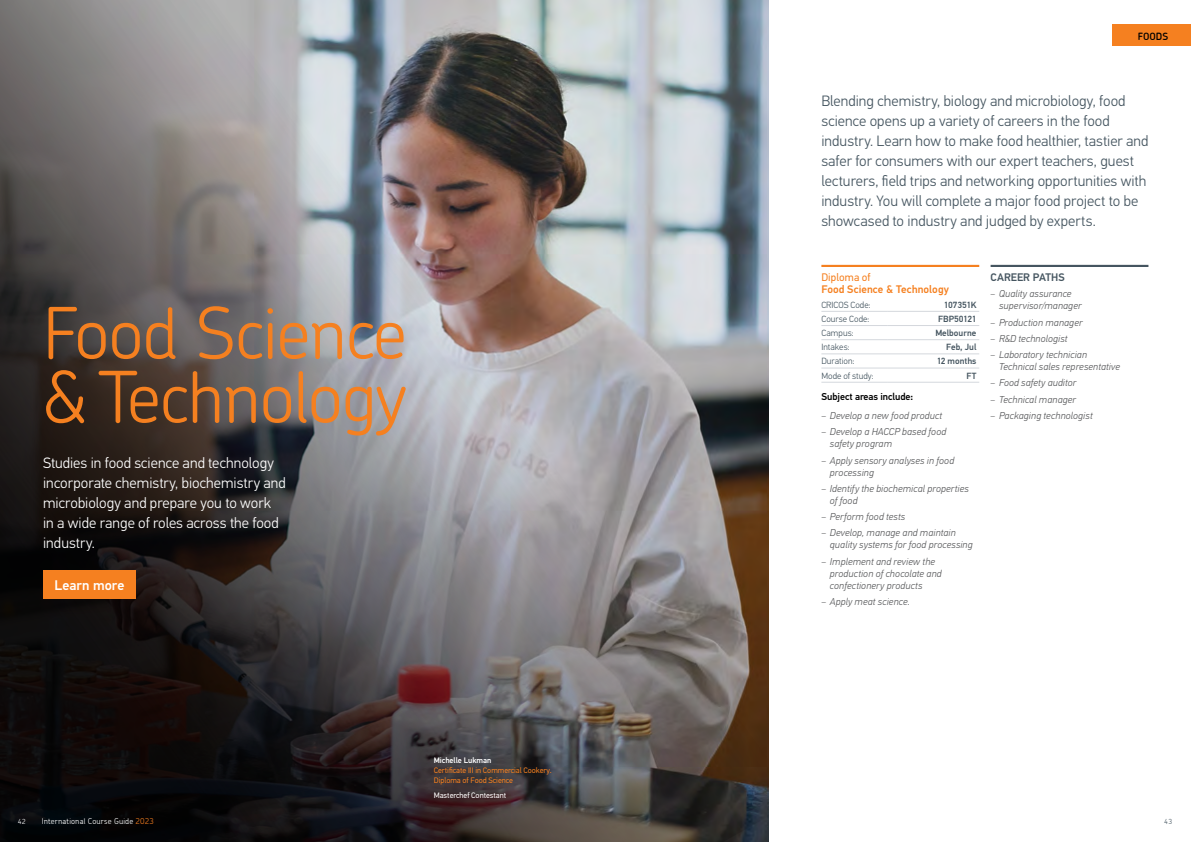
<style>
.page{position:relative;width:1191px;height:842px;background:#fff}
.page>*{position:absolute;margin:0;border:0;box-sizing:border-box;transform-origin:0 0}
.t1{font:300 71px/63.9px "Chevin";letter-spacing:-.02em;color:#f58020}
.t2{font:300 15px/20px "PF Din Text Pro";color:#455560}
.t3{font:300 15px/20px "PF Din Text Pro";color:#fff}
.t4{font:500 14px "PF Din Text Pro";color:#fff}
.t5{font:500 11px "PF Din Text Pro";letter-spacing:.005em;color:#f58020}
.t6{font:500 11px "PF Din Text Pro";color:#455560}
.t7{font:11px "PF Din Text Pro";letter-spacing:.01em;color:#f58020}
.t8{font:italic 300 10px/12px "PF Din Text Pro";letter-spacing:.015em;color:#58595b}
.t9{font:500 10px "PF Din Text Pro";letter-spacing:-.005em;color:#000}
.t10{font:600 10px "Chevin";color:#000}
.t11{font:300 9px "PF Din Text Pro";letter-spacing:.005em;color:#455560}
.t12{font:500 9px "PF Din Text Pro";color:#455560}
.t13{font:500 9px "PF Din Text Pro";letter-spacing:-.03em;color:#455560}
.t14{font:8px/10px "PF Din Text Pro";letter-spacing:-.005em;color:#f58020}
.t15{font:300 8px "Chevin";letter-spacing:.02em;color:#fff}
.t16{font:8px "PF Din Text Pro";letter-spacing:-.005em;color:#fff}
.t17{font:500 8px "PF Din Text Pro";letter-spacing:-.005em;color:#fff}
.t18{font:300 7px "Chevin";color:#455560}
.t19{font:300 7px "Chevin";color:#fff}
.s1{color:#f58020}
.s2{font-family:"Freight Text Pro";font-weight:400;font-style:normal}
</style>
<div class="page">
<img style="left:0;top:0;width:768px;height:842px">
<div style="left:43px;top:570px;width:93px;height:29px;background:#f58020"></div>
<hr style="left:821px;top:265px;width:158px;height:2px;background:#f58020">
<hr style="left:821px;top:325px;width:67px;height:1px;background:#d4d8dd">
<hr style="left:888px;top:325px;width:91px;height:1px;background:#d4d8dd">
<hr style="left:821px;top:339px;width:67px;height:1px;background:#d4d8dd">
<hr style="left:888px;top:339px;width:91px;height:1px;background:#d4d8dd">
<hr style="left:821px;top:354px;width:67px;height:1px;background:#d4d8dd">
<hr style="left:888px;top:354px;width:91px;height:1px;background:#d4d8dd">
<hr style="left:821px;top:368px;width:67px;height:1px;background:#d4d8dd">
<hr style="left:888px;top:368px;width:91px;height:1px;background:#d4d8dd">
<hr style="left:821px;top:382px;width:67px;height:1px;background:#d4d8dd">
<hr style="left:888px;top:382px;width:91px;height:1px;background:#d4d8dd">
<hr style="left:821px;top:311px;width:67px;height:1px;background:#d4d8dd">
<hr style="left:888px;top:311px;width:91px;height:1px;background:#d4d8dd">
<hr style="left:990px;top:265px;width:158px;height:2px;background:#455560">
<div style="left:1112px;top:24px;width:79px;height:21px;background:#f58020"></div>
<h1 class="t1" style="left:43px;top:300px;width:366px">Food Science &amp; Technology</h1>
<h2 class="t3" style="left:43px;top:453px;width:244px">Studies in food science and technology incorporate chemistry, biochemistry and microbiology and prepare you to work<br>in a wide range of roles across the food industry.</h2>
<h3 class="t4" style="left:54px;top:576px;width:71px">Learn more</h3>
<p class="t19" style="left:18px;top:817px;width:9px">42</p>
<p class="t15" style="left:42px;top:816px;width:114px">International Course Guide <span class="s1">2023</span></p>
<p class="t17" style="left:434px;top:755px;width:59px">Michelle Lukman</p>
<p class="t14" style="left:434px;top:765px;width:120px">Certificate III in Commercial Cookery.<br>Diploma of Food Science</p>
<p class="t16" style="left:434px;top:791px;width:74px">Masterchef Contestant</p>
<p class="t10" style="left:1138px;top:30px;width:32px">FOODS</p>
<p class="t2" style="left:821px;top:92px;width:328px">Blending chemistry, biology and microbiology, food science opens up a variety of careers in the food industry. Learn how to make food healthier, tastier and safer for consumers with our expert teachers, guest lecturers, field trips and networking opportunities with industry. You will complete a major food project to be showcased to industry and judged by experts.</p>
<p class="t7" style="left:821px;top:271px;width:51px">Diploma of</p>
<p class="t5" style="left:821px;top:283px;width:129px">Food Science &amp; Technology</p>
<p class="t11" style="left:821px;top:299px;width:51px">CRICOS Code:</p>
<p class="t13" style="left:944px;top:299px;width:34px">107351K</p>
<p class="t11" style="left:821px;top:314px;width:49px">Course Code:</p>
<p class="t12" style="left:938px;top:313px;width:40px">FBP50121</p>
<p class="t11" style="left:821px;top:328px;width:34px">Campus:</p>
<p class="t12" style="left:935px;top:327px;width:43px">Melbourne</p>
<p class="t11" style="left:821px;top:342px;width:30px">Intakes:</p>
<p class="t12" style="left:946px;top:342px;width:32px">Feb, Jul</p>
<p class="t11" style="left:821px;top:356px;width:35px">Duration:</p>
<p class="t12" style="left:936px;top:356px;width:41px">12 months</p>
<p class="t11" style="left:821px;top:370px;width:54px">Mode of study:</p>
<p class="t12" style="left:966px;top:370px;width:11px">FT</p>
<p class="t9" style="left:821px;top:391px;width:93px">Subject areas include:</p>
<p class="t8" style="left:821px;top:410px;width:122px"><span class="s2">–</span> Develop a new food product</p>
<p class="t8" style="left:830px;top:426px;width:118px;text-indent:-8px"><span class="s2">–</span> Develop a HACCP based food safety program</p>
<p class="t8" style="left:830px;top:454px;width:126px;text-indent:-8px"><span class="s2">–</span> Apply sensory analyses in food processing</p>
<p class="t8" style="left:830px;top:483px;width:140px;text-indent:-8px"><span class="s2">–</span> Identify the biochemical properties of food</p>
<p class="t8" style="left:821px;top:511px;width:85px"><span class="s2">–</span> Perform food tests</p>
<p class="t8" style="left:830px;top:527px;width:144px;text-indent:-8px"><span class="s2">–</span> Develop, manage and maintain quality systems for food processing</p>
<p class="t8" style="left:830px;top:555px;width:113px;text-indent:-8px"><span class="s2">–</span> Implement and review the production of chocolate and confectionery products</p>
<p class="t8" style="left:821px;top:596px;width:90px"><span class="s2">–</span> Apply meat science.</p>
<p class="t6" style="left:990px;top:271px;width:76px">CAREER PATHS</p>
<p class="t8" style="left:999px;top:288px;width:84px;text-indent:-8px"><span class="s2">–</span> Quality assurance supervisor/manager</p>
<p class="t8" style="left:990px;top:316px;width:93px"><span class="s2">–</span> Production manager</p>
<p class="t8" style="left:990px;top:333px;width:78px"><span class="s2">–</span> R&amp;D technologist</p>
<p class="t8" style="left:999px;top:349px;width:122px;text-indent:-8px"><span class="s2">–</span> Laboratory technician<br>Technical sales representative</p>
<p class="t8" style="left:990px;top:377px;width:87px"><span class="s2">–</span> Food safety auditor</p>
<p class="t8" style="left:990px;top:393px;width:87px"><span class="s2">–</span> Technical manager</p>
<p class="t8" style="left:990px;top:410px;width:104px"><span class="s2">–</span> Packaging technologist</p>
<p class="t18" style="left:1164px;top:817px;width:10px">43</p>
</div>
